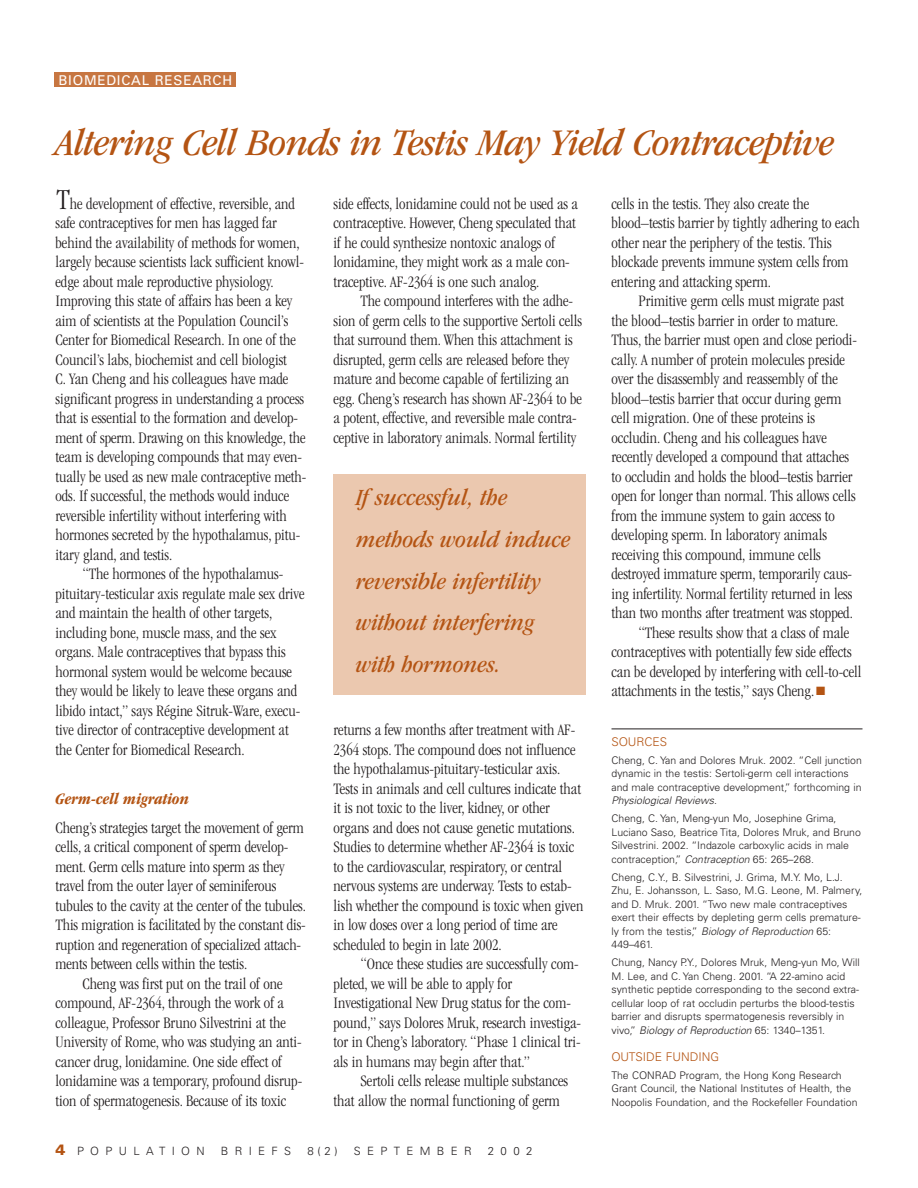
<style>
.page{position:relative;width:918px;height:1188px;background:#fff}
.page>*{position:absolute;margin:0;border:0;box-sizing:border-box;transform-origin:0 0}
.t1{font:39px "ITC Garamond MM It 405 440";letter-spacing:-.015em;color:#b45413;scale:1.06 1}
.t2{font:30px "ITC Garamond MM 300 400";color:#231f20}
.t3{font:24px/41.8px "ITC Garamond MM It 405 400";color:#b45413;scale:1.1 1}
.t4{font:16.5px/19.5px "ITC Garamond MM 300 400";color:#231f20}
.t5{font:16.5px "ITC Garamond MM It 595 400";color:#b45413}
.t6{font:13.5px "Univers";letter-spacing:.055em;color:#fff}
.t7{font:300 12px "Univers";color:#b45413}
.t8{font:300 11.4px "Univers";letter-spacing:.555em;color:#231f20}
.t9{font:300 10.5px/13.5px "Univers";color:#231f20}
.s1{font-weight:900;font-size:15px;color:#b45413}
.s2{color:#b45413}
.s3{font-style:italic}
</style>
<div class="page">
<div style="left:54px;top:72px;width:182px;height:15px;background:#c77641"></div>
<hr style="left:612px;top:729px;width:250px;height:1px;background:#231f20">
<div style="left:334px;top:475px;width:252px;height:220px;background:#ebc8af"></div>
<p class="t6" style="left:58px;top:75px;width:175px">BIOMEDICAL RESEARCH</p>
<h1 class="t1" style="left:56px;top:128px;width:736px">Altering Cell Bonds in Testis May Yield Contraceptive</h1>
<h2 class="t2" style="left:56px;top:187px;width:15px">T</h2>
<p class="t4" style="left:55px;top:195px;width:252px;text-indent:14px">he development of effective, reversible, and safe contraceptives for men has lagged far behind the availability of methods for women, largely because scientists lack sufficient knowl&shy;edge about male reproductive physiology.<br>Improving this state of affairs has been a key aim of scientists at the Population Council’s Center for Biomedical Research. In one of the Council’s labs, biochemist and cell biologist<br>C. Yan Cheng and his colleagues have made significant progress in understanding a process that is essential to the formation and develop&shy;ment of sperm. Drawing on this knowledge, the team is developing compounds that may even&shy;tually be used as new male contraceptive meth&shy;ods. If successful, the methods would induce reversible infertility without interfering with hormones secreted by the hypothalamus, pitu&shy;itary gland, and testis.</p>
<p class="t4" style="left:56px;top:565px;width:251px;text-indent:27px">“The hormones of the hypothalamus&shy;pituitary-testicular axis regulate male sex drive and maintain the health of other targets, including bone, muscle mass, and the sex organs. Male contraceptives that bypass this hormonal system would be welcome because they would be likely to leave these organs and libido intact,” says Régine Sitruk-Ware, execu&shy;tive director of contraceptive development at the Center for Biomedical Research.</p>
<p class="t5" style="left:56px;top:792px;width:135px">Germ-cell migration</p>
<p class="t4" style="left:56px;top:819px;width:252px">Cheng’s strategies target the movement of germ cells, a critical component of sperm develop&shy;ment. Germ cells mature into sperm as they travel from the outer layer of seminiferous tubules to the cavity at the center of the tubules.<br>This migration is facilitated by the constant dis&shy;ruption and regeneration of specialized attach&shy;ments between cells within the testis.</p>
<p class="t4" style="left:56px;top:975px;width:248px;text-indent:27px">Cheng was first put on the trail of one compound, AF-2364, through the work of a colleague, Professor Bruno Silvestrini at the University of Rome, who was studying an anti&shy;cancer drug, lonidamine. One side effect of lonidamine was a temporary, profound disrup&shy;tion of spermatogenesis. Because of its toxic</p>
<p class="t4" style="left:334px;top:195px;width:246px">side effects, lonidamine could not be used as a contraceptive. However, Cheng speculated that if he could synthesize nontoxic analogs of lonidamine, they might work as a male con&shy;traceptive. AF-2364 is one such analog.</p>
<p class="t4" style="left:334px;top:292px;width:250px;text-indent:27px">The compound interferes with the adhe&shy;sion of germ cells to the supportive Sertoli cells that surround them. When this attachment is disrupted, germ cells are released before they mature and become capable of fertilizing an egg. Cheng’s research has shown AF-2364 to be a potent, effective, and reversible male contra&shy;ceptive in laboratory animals. Normal fertility</p>
<h3 class="t3" style="left:356px;top:478px;width:197px">If successful, the methods would induce reversible infertility without interfering with hormones.</h3>
<p class="t4" style="left:334px;top:721px;width:251px">returns a few months after treatment with AF-2364 stops. The compound does not influence the hypothalamus-pituitary-testicular axis.<br>Tests in animals and cell cultures indicate that it is not toxic to the liver, kidney, or other organs and does not cause genetic mutations.<br>Studies to determine whether AF-2364 is toxic to the cardiovascular, respiratory, or central nervous systems are underway. Tests to estab&shy;lish whether the compound is toxic when given in low doses over a long period of time are scheduled to begin in late 2002.</p>
<p class="t4" style="left:334px;top:955px;width:249px;text-indent:27px">“Once these studies are successfully com&shy;pleted, we will be able to apply for Investigational New Drug status for the com&shy;pound,” says Dolores Mruk, research investiga&shy;tor in Cheng’s laboratory. “Phase 1 clinical tri&shy;als in humans may begin after that.”</p>
<p class="t4" style="left:334px;top:1072px;width:236px;text-indent:27px">Sertoli cells release multiple substances that allow the normal functioning of germ</p>
<p class="t8" style="left:56px;top:1147px;width:151px"><span class="s1">4</span> POPULATION</p>
<p class="t8" style="left:221px;top:1147px;width:72px">BRIEFS</p>
<p class="t8" style="left:307px;top:1147px;width:32px">8(2)</p>
<p class="t8" style="left:354px;top:1147px;width:119px">SEPTEMBER</p>
<p class="t8" style="left:488px;top:1147px;width:46px">2002</p>
<p class="t4" style="left:612px;top:195px;width:250px">cells in the testis. They also create the blood–testis barrier by tightly adhering to each other near the periphery of the testis. This blockade prevents immune system cells from entering and attacking sperm.</p>
<p class="t4" style="left:639px;top:292px;width:207px">Primitive germ cells must migrate past</p>
<p class="t4" style="left:612px;top:312px;width:228px">the blood–testis barrier in order to mature.</p>
<p class="t4" style="left:612px;top:331px;width:247px">Thus, the barrier must open and close periodi-</p>
<p class="t4" style="left:612px;top:351px;width:235px">cally. A number of protein molecules preside</p>
<p class="t4" style="left:612px;top:370px;width:228px">over the disassembly and reassembly of the</p>
<p class="t4" style="left:612px;top:390px;width:232px">blood–testis barrier that occur during germ</p>
<p class="t4" style="left:612px;top:409px;width:205px">cell migration. One of these proteins is</p>
<p class="t4" style="left:612px;top:429px;width:217px">occludin. Cheng and his colleagues have</p>
<p class="t4" style="left:612px;top:448px;width:239px">recently developed a compound that attaches</p>
<p class="t4" style="left:612px;top:468px;width:242px">to occludin and holds the blood–testis barrier</p>
<p class="t4" style="left:612px;top:487px;width:246px">open for longer than normal. This allows cells</p>
<p class="t4" style="left:612px;top:507px;width:225px">from the immune system to gain access to</p>
<p class="t4" style="left:612px;top:526px;width:217px">developing sperm. In laboratory animals</p>
<p class="t4" style="left:612px;top:546px;width:211px">receiving this compound, immune cells</p>
<p class="t4" style="left:612px;top:565px;width:242px">destroyed immature sperm, temporarily caus-</p>
<p class="t4" style="left:612px;top:585px;width:242px">ing infertility. Normal fertility returned in less</p>
<p class="t4" style="left:612px;top:604px;width:243px">than two months after treatment was stopped.</p>
<p class="t4" style="left:639px;top:624px;width:212px">“These results show that a class of male</p>
<p class="t4" style="left:612px;top:643px;width:242px">contraceptives with potentially few side effects</p>
<p class="t4" style="left:612px;top:663px;width:252px">can be developed by interfering with cell-to-cell</p>
<p class="t4" style="left:612px;top:682px;width:215px">attachments in the testis,” says Cheng. <span class="s2">■</span></p>
<p class="t7" style="left:612px;top:737px;width:57px">SOURCES</p>
<p class="t9" style="left:612px;top:754px;width:252px">Cheng, C. Yan and Dolores Mruk. 2002. “Cell junction dynamic in the testis: Sertoli-germ cell interactions and male contraceptive development,” forthcoming in <span class="s3">Physiological Reviews</span>.</p>
<p class="t9" style="left:612px;top:813px;width:251px">Cheng, C. Yan, Meng-yun Mo, Josephine Grima, Luciano Saso, Beatrice Tita, Dolores Mruk, and Bruno Silvestrini. 2002. “Indazole carboxylic acids in male contraception,” <span class="s3">Contraception</span> 65: 265–268.</p>
<p class="t9" style="left:612px;top:871px;width:252px">Cheng, C.Y., B. Silvestrini, J. Grima, M.Y. Mo, L.J.<br>Zhu, E. Johansson, L. Saso, M.G. Leone, M. Palmery, and D. Mruk. 2001. “Two new male contraceptives exert their effects by depleting germ cells premature&shy;ly from the testis,” <span class="s3">Biology of Reproduction</span> 65:<br>449–461.</p>
<p class="t9" style="left:612px;top:957px;width:250px">Chung, Nancy P.Y., Dolores Mruk, Meng-yun Mo, Will M. Lee, and C. Yan Cheng. 2001. “A 22-amino acid synthetic peptide corresponding to the second extra&shy;cellular loop of rat occludin perturbs the blood-testis barrier and disrupts spermatogenesis reversibly in vivo,” <span class="s3">Biology of Reproduction</span> 65: 1340–1351.</p>
<p class="t7" style="left:612px;top:1052px;width:109px">OUTSIDE FUNDING</p>
<p class="t9" style="left:612px;top:1069px;width:248px">The CONRAD Program, the Hong Kong Research<br>Grant Council, the National Institutes of Health, the<br>Noopolis Foundation, and the Rockefeller Foundation</p>
</div>
